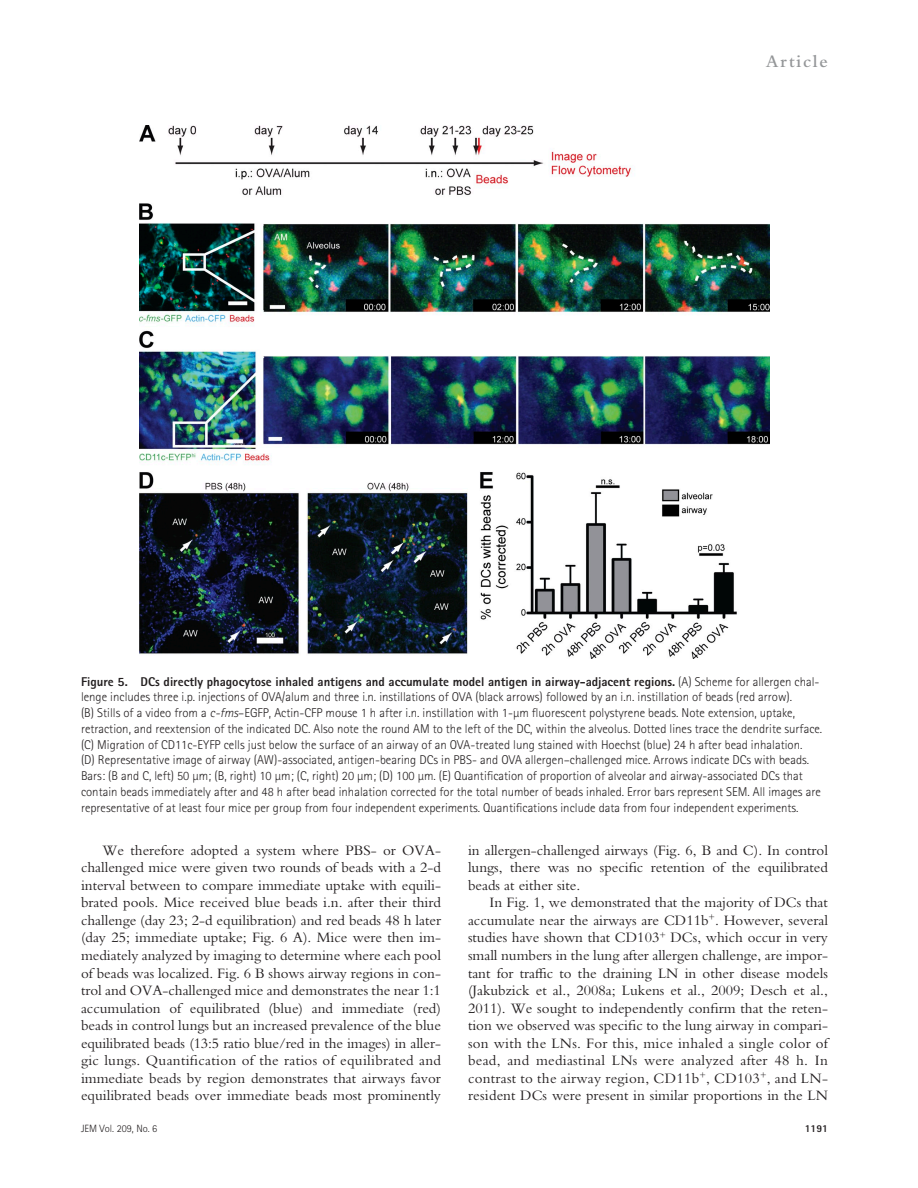
<style>
.page{position:relative;width:918px;height:1188px;background:#fff}
.page>*{position:absolute;margin:0;border:0;box-sizing:border-box;transform-origin:0 0}
.t1{font:600 18px "Bembo Std";letter-spacing:.1em;color:#949698}
.t2{font:15px/17.5px "Bembo Std";color:#231f20;text-align:justify}
.t3{font:300 12.75px/15.8px "Rotis Sans Serif Std";color:#231f20}
.t4{font:300 10.5px "Rotis Sans Serif Std";color:#231f20}
.t5{font:800 10.5px "Rotis Sans Serif Std";color:#231f20}
.s1{font-weight:800}
.s2{font-style:italic}
</style>
<div class="page">
<img style="left:140px;top:125px;width:629px;height:534px">
<p class="t1" style="left:766px;top:51px;width:64px">Article</p>
<p class="t3" style="left:81px;top:673px;width:743px"><span class="s1">Figure 5. DCs directly phagocytose inhaled antigens and accumulate model antigen in airway-adjacent regions.</span> (A) Scheme for allergen chal&shy;lenge includes three i.p. injections of OVA/alum and three i.n. instillations of OVA (black arrows) followed by an i.n. instillation of beads (red arrow).<br>(B) Stills of a video from a <span class="s2">c-fms</span>–EGFP, Actin-CFP mouse 1 h after i.n. instillation with 1-µm fluorescent polystyrene beads. Note extension, uptake, retraction, and reextension of the indicated DC. Also note the round AM to the left of the DC, within the alveolus. Dotted lines trace the dendrite surface. (C) Migration of CD11c-EYFP cells just below the surface of an airway of an OVA-treated lung stained with Hoechst (blue) 24 h after bead inhalation.<br>(D) Representative image of airway (AW)-associated, antigen-bearing DCs in PBS- and OVA allergen–challenged mice. Arrows indicate DCs with beads.<br>Bars: (B and C, left) 50 µm; (B, right) 10 µm; (C, right) 20 µm; (D) 100 µm. (E) Quantification of proportion of alveolar and airway-associated DCs that contain beads immediately after and 48 h after bead inhalation corrected for the total number of beads inhaled. Error bars represent SEM. All images are representative of at least four mice per group from four independent experiments. Quantifications include data from four independent experiments.</p>
<p class="t2" style="left:81px;top:841px;width:362px;text-indent:22px">We therefore adopted a system where PBS- or OVA&shy;challenged mice were given two rounds of beads with a 2-d interval between to compare immediate uptake with equili&shy;brated pools. Mice received blue beads i.n. after their third challenge (day 23; 2-d equilibration) and red beads 48 h later (day 25; immediate uptake; Fig. 6 A). Mice were then im&shy;mediately analyzed by imaging to determine where each pool of beads was localized. Fig. 6 B shows airway regions in con&shy;trol and OVA-challenged mice and demonstrates the near 1:1 accumulation of equilibrated (blue) and immediate (red) beads in control lungs but an increased prevalence of the blue equilibrated beads (13:5 ratio blue/red in the images) in aller&shy;gic lungs. Quantification of the ratios of equilibrated and immediate beads by region demonstrates that airways favor equilibrated beads over immediate beads most prominently</p>
<p class="t4" style="left:81px;top:1123px;width:78px">JEM Vol. 209, No. 6</p>
<p class="t2" style="left:468px;top:841px;width:362px">in allergen-challenged airways (Fig. 6, B and C). In control lungs, there was no specific retention of the equilibrated beads at either site.</p>
<p class="t2" style="left:468px;top:894px;width:362px;text-indent:22px">In Fig. 1, we demonstrated that the majority of DCs that accumulate near the airways are CD11b<sup>+</sup>. However, several studies have shown that CD103<sup>+</sup> DCs, which occur in very small numbers in the lung after allergen challenge, are impor&shy;tant for traffic to the draining LN in other disease models (Jakubzick et al., 2008a; Lukens et al., 2009; Desch et al., 2011). We sought to independently confirm that the reten&shy;tion we observed was specific to the lung airway in compari&shy;son with the LNs. For this, mice inhaled a single color of bead, and mediastinal LNs were analyzed after 48 h. In contrast to the airway region, CD11b<sup>+</sup>, CD103<sup>+</sup>, and LN&shy;resident DCs were present in similar proportions in the LN</p>
<p class="t5" style="left:805px;top:1122px;width:25px">1191</p>
</div>
